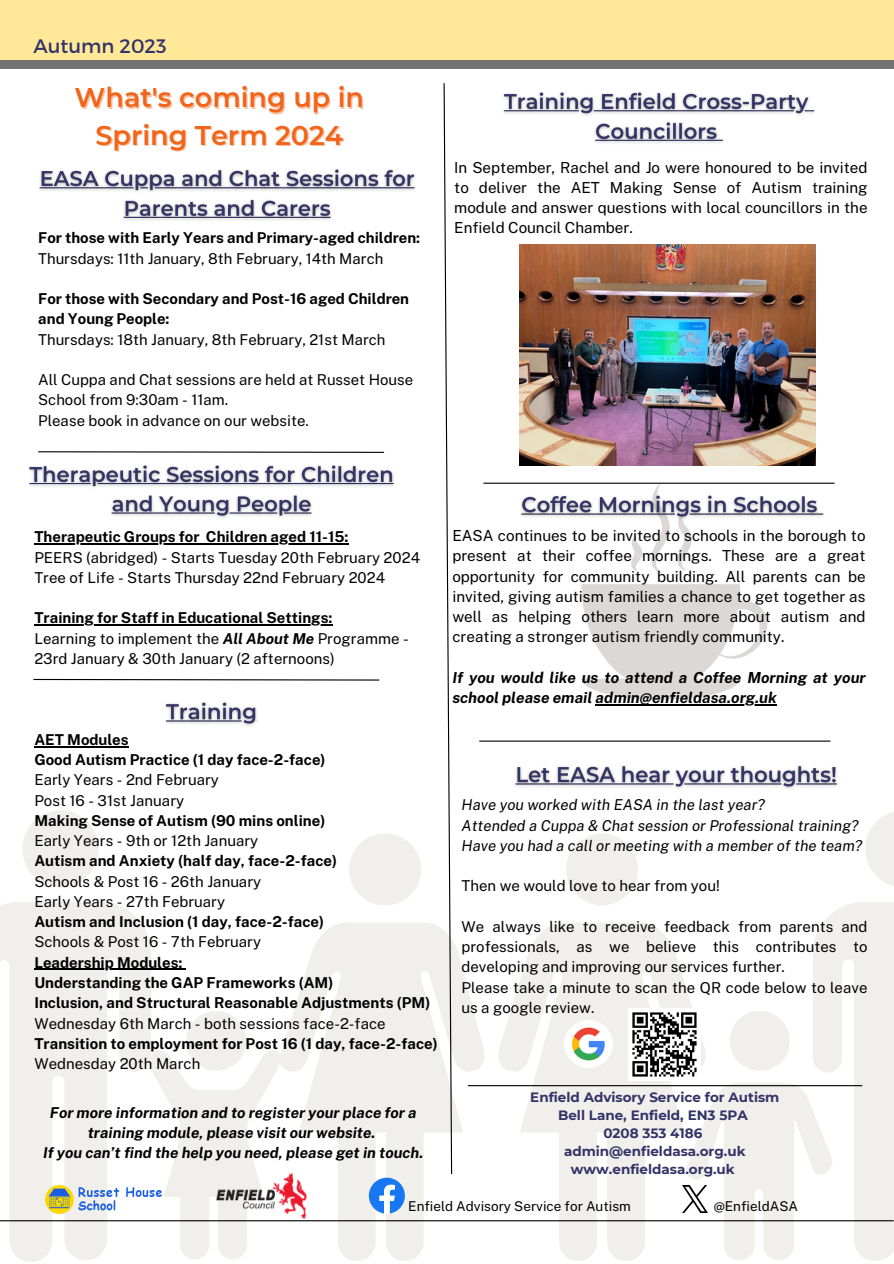
<style>
.page{position:relative;width:894px;height:1264px;background:#fff}
.page>*{position:absolute;margin:0;border:0;box-sizing:border-box;transform-origin:0 0}
.t1{font:600 27px "Montserrat";color:#f26419}
.t2{font:19.5px "Montserrat";color:#333367}
.t3{font:15.15px/20.2px "Public Sans";color:#000;text-align:justify}
.t4{font:italic 700 15.15px/20.2px "Public Sans";color:#000}
.t5{font:15px/20.2px "Public Sans";color:#000}
.t6{font:700 15px/20.2px "Public Sans";color:#000}
.t7{font:italic 15px "Public Sans";color:#000}
.t8{font:italic 700 15px/20.2px "Public Sans";color:#000;text-align:center}
.t9{font:700 13.5px "Montserrat";color:#333367}
.t10{font:13.5px "Public Sans";color:#000}
.s1{font-weight:700;font-style:italic}
</style>
<div class="page">
<div style="left:0;top:31px;width:893px;height:38px;background:#737373"></div>
<div style="left:0;top:0;width:893px;height:60px;background:#ffe999"></div>
<svg style="left:865px;top:812px;width:28px;height:74px"></svg>
<svg style="left:349px;top:833px;width:72px;height:69px"></svg>
<div style="left:566px;top:833px;width:72px;height:72px;background:#f0efeb;border-radius:50%"></div>
<svg style="left:494px;top:923px;width:191px;height:338px;fill:#f0efeb"></svg>
<svg style="left:0;top:902px;width:488px;height:359px;fill:#f0efeb"></svg>
<svg style="left:685px;top:902px;width:208px;height:359px"></svg>
<div style="left:22px;top:810px;width:77px;height:77px;background:#f0efeb;border-radius:50%"></div>
<svg style="left:186px;top:1010px;width:60px;height:60px"></svg>
<svg style="left:443px;top:83px;width:9px;height:1092px"></svg>
<svg style="left:369px;top:1177px;width:36px;height:36px"></svg>
<hr style="left:0;top:1220px;width:893px;height:1px;background:#000">
<img style="left:45px;top:1185px;width:116px;height:28px">
<img style="left:216px;top:1173px;width:90px;height:45px">
<hr style="left:467px;top:1085px;width:395px;height:1px;background:#000">
<img style="left:681px;top:1185px;width:26px;height:27px">
<img style="left:564px;top:1020px;width:48px;height:47px">
<img style="left:628px;top:1008px;width:72px;height:72px">
<img style="left:519px;top:244px;width:296px;height:222px">
<img style="left:515px;top:765px;width:322px;height:24px">
<hr style="left:34px;top:543px;width:165px;height:1px;background:#000">
<hr style="left:206px;top:543px;width:142px;height:1px;background:#000">
<hr style="left:34px;top:624px;width:298px;height:1px;background:#000">
<hr style="left:34px;top:746px;width:95px;height:1px;background:#000">
<hr style="left:34px;top:968px;width:148px;height:1px;background:#000">
<img style="left:39px;top:169px;width:376px;height:51px">
<svg style="left:581px;top:584px;width:187px;height:115px"></svg>
<svg style="left:651px;top:484px;width:18px;height:90px"></svg>
<svg style="left:677px;top:523px;width:14px;height:47px"></svg>
<svg style="left:631px;top:535px;width:11px;height:36px"></svg>
<hr style="left:595px;top:704px;width:181px;height:1px;background:#000">
<img style="left:521px;top:489px;width:303px;height:34px">
<svg style="left:38px;top:451px;width:347px;height:2px"></svg>
<img style="left:503px;top:92px;width:311px;height:51px">
<img style="left:29px;top:465px;width:365px;height:53px">
<img style="left:165px;top:702px;width:93px;height:24px">
<svg style="left:33px;top:678px;width:347px;height:3px"></svg>
<hr style="left:483px;top:482px;width:351px;height:2px;background:#000">
<hr style="left:479px;top:740px;width:351px;height:1px;background:#000">
<p class="t2" style="left:33px;top:34px;width:134px">Autumn 2023</p>
<p class="t1" style="left:75px;top:81px;width:291px">What's coming up in</p>
<p class="t1" style="left:95px;top:118px;width:249px">Spring Term 2024</p>
<p class="t6" style="left:38px;top:228px;width:383px">For those with Early Years and Primary-aged children:</p>
<p class="t5" style="left:38px;top:248px;width:346px">Thursdays: 11th January, 8th February, 14th March</p>
<p class="t6" style="left:38px;top:288px;width:372px">For those with Secondary and Post-16 aged Children and Young People:</p>
<p class="t5" style="left:38px;top:329px;width:349px">Thursdays: 18th January, 8th February, 21st March</p>
<p class="t5" style="left:38px;top:369px;width:376px">All Cuppa and Chat sessions are held at Russet House<br>School from 9:30am - 11am.</p>
<p class="t5" style="left:38px;top:410px;width:272px">Please book in advance on our website.</p>
<p class="t3" style="left:454px;top:157px;width:414px">In September, Rachel and Jo were honoured to be invited to deliver the AET Making Sense of Autism training module and answer questions with local councillors in the Enfield Council Chamber.</p>
<p class="t6" style="left:34px;top:526px;width:316px">Therapeutic Groups for Children aged 11-15:</p>
<p class="t5" style="left:34px;top:547px;width:387px">PEERS (abridged) - Starts Tuesday 20th February 2024</p>
<p class="t5" style="left:34px;top:567px;width:352px">Tree of Life - Starts Thursday 22nd February 2024</p>
<p class="t6" style="left:34px;top:607px;width:299px">Training for Staff in Educational Settings:</p>
<p class="t5" style="left:34px;top:628px;width:375px">Learning to implement the <span class="s1">All About Me</span> Programme -<br>23rd January &amp; 30th January (2 afternoons)</p>
<p class="t6" style="left:34px;top:729px;width:96px">AET Modules</p>
<p class="t6" style="left:34px;top:749px;width:292px">Good Autism Practice (1 day face-2-face)</p>
<p class="t5" style="left:34px;top:769px;width:186px">Early Years - 2nd February</p>
<p class="t5" style="left:34px;top:790px;width:151px">Post 16 - 31st January</p>
<p class="t6" style="left:34px;top:810px;width:292px">Making Sense of Autism (90 mins online)</p>
<p class="t5" style="left:34px;top:830px;width:225px">Early Years - 9th or 12th January</p>
<p class="t6" style="left:34px;top:850px;width:304px">Autism and Anxiety (half day, face-2-face)</p>
<p class="t5" style="left:34px;top:871px;width:228px">Schools &amp; Post 16 - 26th January</p>
<p class="t5" style="left:34px;top:891px;width:192px">Early Years - 27th February</p>
<p class="t6" style="left:34px;top:911px;width:291px">Autism and Inclusion (1 day, face-2-face)</p>
<p class="t5" style="left:34px;top:931px;width:228px">Schools &amp; Post 16 - 7th February</p>
<p class="t6" style="left:34px;top:952px;width:150px">Leadership Modules:</p>
<p class="t6" style="left:34px;top:972px;width:300px">Understanding the GAP Frameworks (AM)</p>
<p class="t6" style="left:34px;top:992px;width:397px">Inclusion, and Structural Reasonable Adjustments (PM)</p>
<p class="t5" style="left:34px;top:1012px;width:353px">Wednesday 6th March - both sessions face-2-face</p>
<p class="t6" style="left:34px;top:1033px;width:405px">Transition to employment for Post 16 (1 day, face-2-face)</p>
<p class="t5" style="left:34px;top:1053px;width:167px">Wednesday 20th March</p>
<p class="t8" style="left:50px;top:1102px;width:368px">For more information and to register your place for a training module, please visit our website.</p>
<p class="t8" style="left:43px;top:1142px;width:382px">If you can’t find the help you need, please get in touch.</p>
<p class="t3" style="left:452px;top:525px;width:414px">EASA continues to be invited to schools in the borough to present at their coffee mornings. These are a great opportunity for community building. All parents can be invited, giving autism families a chance to get together as well as helping others learn more about autism and creating a stronger autism friendly community.</p>
<p class="t4" style="left:452px;top:667px;width:414px">If you would like us to attend a Coffee Morning at your school please email admin@enfieldasa.org.uk</p>
<p class="t7" style="left:461px;top:796px;width:305px">Have you worked with EASA in the last year?</p>
<p class="t7" style="left:461px;top:816px;width:398px">Attended a Cuppa &amp; Chat session or Professional training?</p>
<p class="t7" style="left:461px;top:836px;width:402px">Have you had a call or meeting with a member of the team?</p>
<p class="t5" style="left:461px;top:875px;width:259px">Then we would love to hear from you!</p>
<p class="t5" style="left:461px;top:916px;width:407px;text-align:justify">We always like to receive feedback from parents and professionals, as we believe this contributes to developing and improving our services further.</p>
<p class="t5" style="left:461px;top:977px;width:407px">Please take a minute to scan the QR code below to leave us a google review.</p>
<p class="t9" style="left:530px;top:1088px;width:250px">Enfield Advisory Service for Autism</p>
<p class="t9" style="left:558px;top:1106px;width:191px">Bell Lane, Enfield, EN3 5PA</p>
<p class="t9" style="left:603px;top:1124px;width:100px">0208 353 4186</p>
<p class="t9" style="left:564px;top:1142px;width:183px">admin@enfieldasa.org.uk</p>
<p class="t9" style="left:571px;top:1160px;width:165px">www.enfieldasa.org.uk</p>
<p class="t10" style="left:408px;top:1197px;width:224px">Enfield Advisory Service for Autism</p>
<p class="t10" style="left:713px;top:1197px;width:86px">@EnfieldASA</p>
</div>
